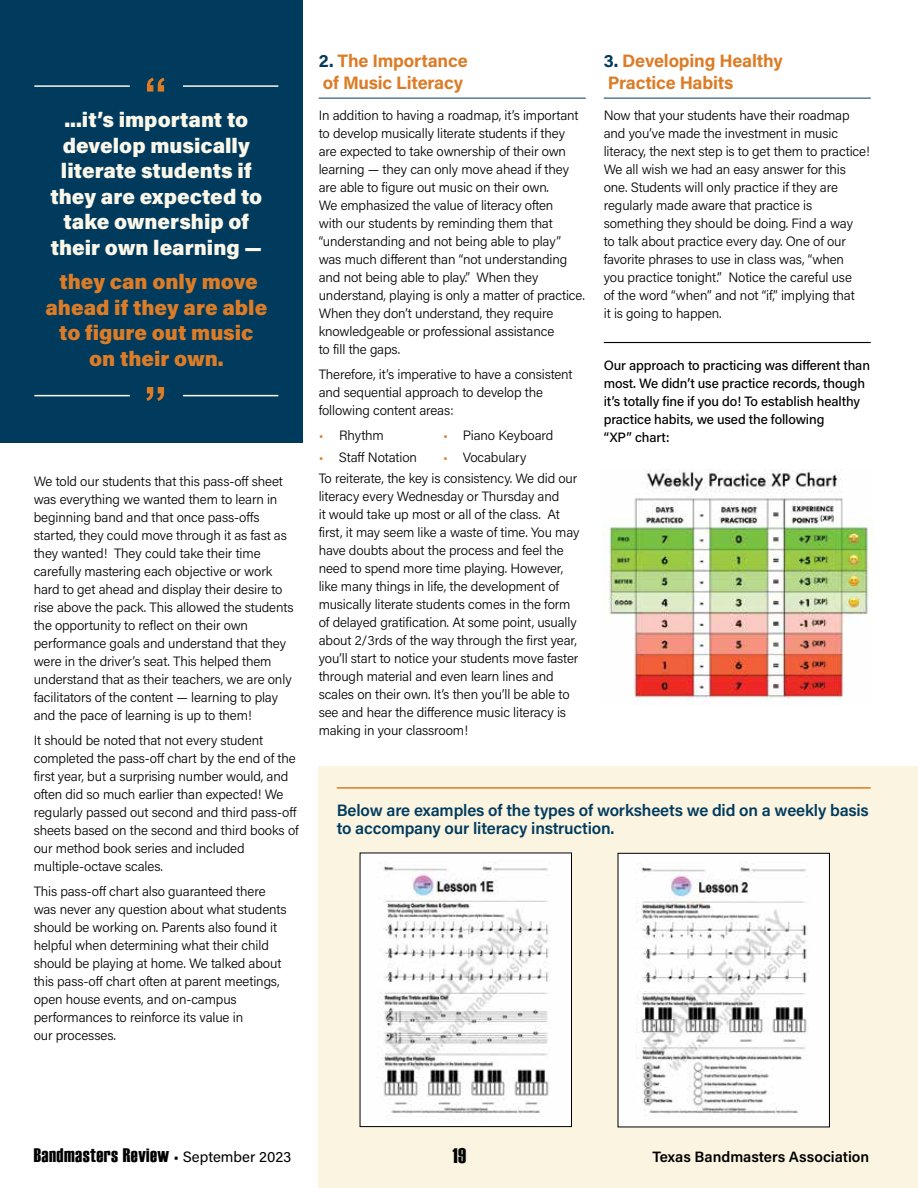
<style>
.page{position:relative;width:918px;height:1188px;background:#fff}
.page>*{position:absolute;margin:0;border:0;box-sizing:border-box;transform-origin:0 0}
.t1{font:900 21px/25.5px "Acumin Pro";color:#fbf7e9;text-align:center}
.t2{font:900 21px/25.5px "Acumin Pro";color:#dc7c27;text-align:center}
.t3{font:21px "Haettenschweiler";color:#000}
.t4{font:19.5px "Haettenschweiler";letter-spacing:.025em;color:#000}
.t5{font:700 18px/21.6px "Acumin Pro";letter-spacing:-.01em;color:#dc7c27}
.t6{font:600 16.5px/18px "Acumin Pro";letter-spacing:-.01em;color:#003a5d}
.t7{font:600 15px "Acumin Pro";color:#000}
.t8{font:300 13.5px/18px "Acumin Pro";letter-spacing:-.01em;color:#000}
.t9{font:500 13.5px/18px "Acumin Pro";letter-spacing:-.01em;color:#000}
.s1{color:#003a5d}
.s2{color:#dc7c27}
.s3{font-family:"Acumin Pro";font-size:15px}
</style>
<div class="page">
<div style="left:319px;top:767px;width:599px;height:421px;background:#faf4e1"></div>
<hr style="left:319px;top:98px;width:267px;height:1px;background:#003a5d">
<hr style="left:604px;top:98px;width:267px;height:1px;background:#003a5d">
<hr style="left:604px;top:342px;width:267px;height:1px;background:#000">
<img style="left:362px;top:855px;width:208px;height:270px">
<div style="left:360px;top:853px;width:212px;height:274px;border:1px solid #000"></div>
<img style="left:620px;top:855px;width:208px;height:270px">
<div style="left:618px;top:853px;width:212px;height:274px;border:1px solid #000"></div>
<div style="left:0;top:0;width:302px;height:443px;background:#003a5d"></div>
<hr style="left:34px;top:85px;width:96px;height:2px;background:#fbf7e9">
<hr style="left:183px;top:85px;width:95px;height:2px;background:#fbf7e9">
<svg style="left:147px;top:78px;width:18px;height:14px"></svg>
<hr style="left:34px;top:395px;width:96px;height:1px;background:#fbf7e9">
<hr style="left:183px;top:395px;width:95px;height:1px;background:#fbf7e9">
<svg style="left:146px;top:387px;width:18px;height:14px"></svg>
<hr style="left:337px;top:787px;width:534px;height:2px;background:#dc7c27">
<img style="left:603px;top:469px;width:271px;height:235px">
<h1 class="t1" style="left:50px;top:106px;width:213px">...it’s important to develop musically literate students if they are expected to take ownership of their own learning —</h1>
<h1 class="t2" style="left:45px;top:268px;width:223px">they can only move ahead if they are able to figure out music on their own.</h1>
<p class="t8" style="left:34px;top:472px;width:261px">We told our students that this pass-off sheet was everything we wanted them to learn in beginning band and that once pass-offs started, they could move through it as fast as they wanted! They could take their time carefully mastering each objective or work hard to get ahead and display their desire to rise above the pack. This allowed the students the opportunity to reflect on their own performance goals and understand that they were in the driver’s seat. This helped them understand that as their teachers, we are only facilitators of the content — learning to play and the pace of learning is up to them!</p>
<p class="t8" style="left:34px;top:731px;width:267px">It should be noted that not every student completed the pass-off chart by the end of the first year, but a surprising number would, and often did so much earlier than expected! We regularly passed out second and third pass-off sheets based on the second and third books of our method book series and included multiple-octave scales.</p>
<p class="t8" style="left:34px;top:882px;width:255px">This pass-off chart also guaranteed there was never any question about what students should be working on. Parents also found it helpful when determining what their child should be playing at home. We talked about this pass-off chart often at parent meetings, open house events, and on-campus performances to reinforce its value in<br>our processes.</p>
<h3 class="t5" style="left:319px;top:49px;width:150px"><span class="s1">2.</span> The Importance of Music Literacy</h3>
<p class="t8" style="left:319px;top:106px;width:268px">In addition to having a roadmap, it’s important to develop musically literate students if they are expected to take ownership of their own learning — they can only move ahead if they are able to figure out music on their own.<br>We emphasized the value of literacy often<br>with our students by reminding them that “understanding and not being able to play” was much different than “not understanding and not being able to play.” When they understand, playing is only a matter of practice.<br>When they don’t understand, they require knowledgeable or professional assistance<br>to fill the gaps.</p>
<p class="t8" style="left:319px;top:365px;width:255px">Therefore, it’s imperative to have a consistent and sequential approach to develop the following content areas:</p>
<p class="t8" style="left:319px;top:426px;width:67px"><span class="s2">•</span> Rhythm</p>
<p class="t8" style="left:443px;top:426px;width:112px"><span class="s2">•</span> Piano Keyboard</p>
<p class="t8" style="left:319px;top:447px;width:100px"><span class="s2">•</span> Staff Notation</p>
<p class="t8" style="left:319px;top:445px;width:260px;line-height:21.8px;text-indent:125px"><span class="s2">•</span> Vocabulary<br>To reiterate, the key is consistency. We did our</p>
<p class="t8" style="left:319px;top:487px;width:262px">literacy every Wednesday or Thursday and<br>it would take up most or all of the class. At first, it may seem like a waste of time. You may have doubts about the process and feel the need to spend more time playing. However, like many things in life, the development of musically literate students comes in the form of delayed gratification. At some point, usually about 2/3rds of the way through the first year, you’ll start to notice your students move faster through material and even learn lines and scales on their own. It’s then you’ll be able to see and hear the difference music literacy is making in your classroom!</p>
<h3 class="t5" style="left:604px;top:49px;width:181px"><span class="s1">3.</span> Developing Healthy<br>Practice Habits</h3>
<p class="t8" style="left:604px;top:106px;width:268px">Now that your students have their roadmap and you’ve made the investment in music literacy, the next step is to get them to practice!<br>We all wish we had an easy answer for this one. Students will only practice if they are regularly made aware that practice is something they should be doing. Find a way<br>to talk about practice every day. One of our favorite phrases to use in class was, “when<br>you practice tonight.” Notice the careful use<br>of the word “when” and not “if,” implying that<br>it is going to happen.</p>
<p class="t9" style="left:604px;top:356px;width:268px">Our approach to practicing was different than most. We didn’t use practice records, though it’s totally fine if you do! To establish healthy practice habits, we used the following<br>“XP” chart:</p>
<p class="t6" style="left:337px;top:800px;width:534px">Below are examples of the types of worksheets we did on a weekly basis to accompany our literacy instruction.</p>
<h2 class="t4" style="left:34px;top:1144px;width:259px">Bandmasters Review <span class="s3">• September 2023</span></h2>
<h1 class="t3" style="left:452px;top:1144px;width:15px">19</h1>
<p class="t7" style="left:652px;top:1146px;width:218px">Texas Bandmasters Association</p>
</div>
